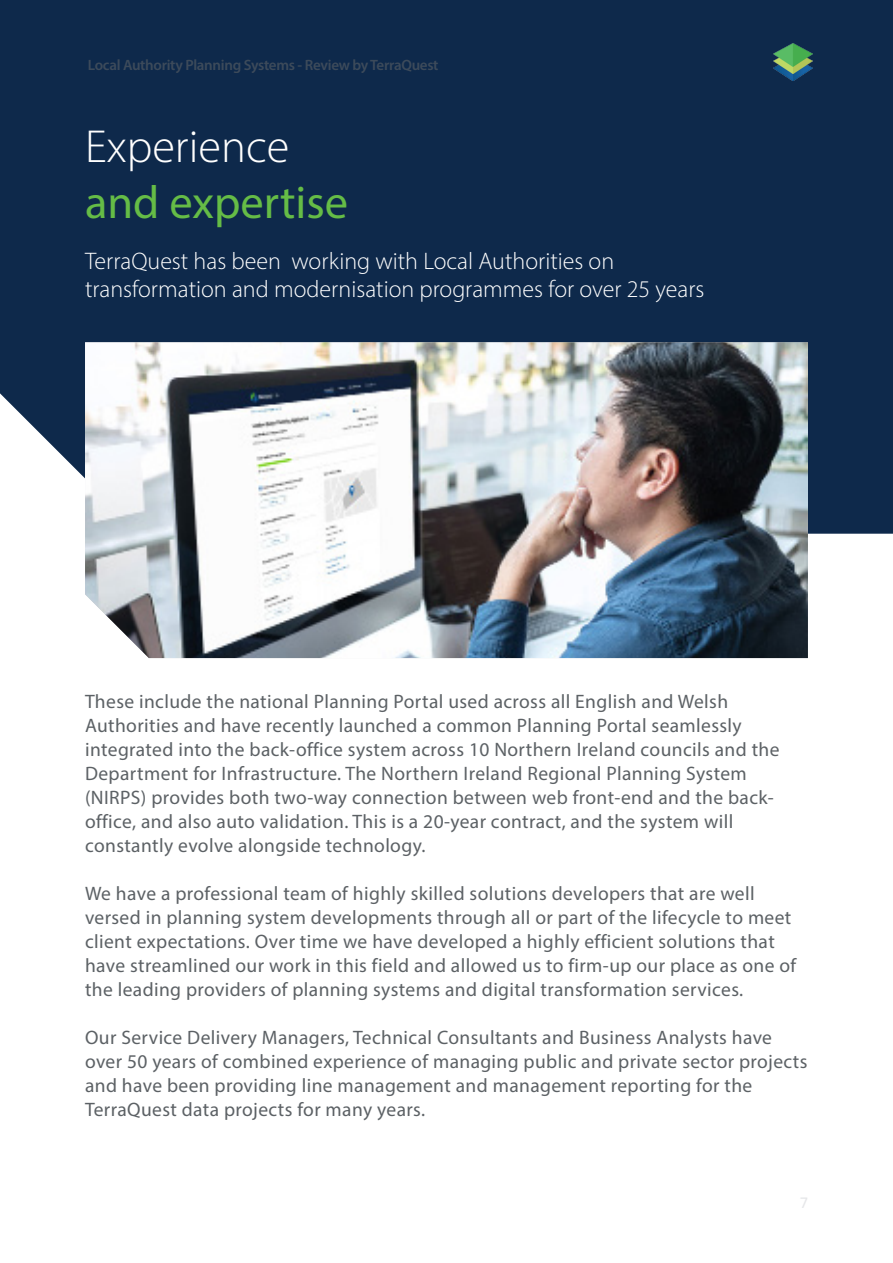
<style>
.page{position:relative;width:893px;height:1263px;background:#fff}
.page>*{position:absolute;margin:0;border:0;box-sizing:border-box;transform-origin:0 0}
.t1{font:46.5px "Myriad Pro";color:#65bc46}
.t2{font:300 46.5px "Myriad Pro";color:#fff}
.t3{font:300 24px "Myriad Pro";color:#fff}
.t4{font:19.5px/24px "Myriad Pro";letter-spacing:.02em;color:#5c6165}
.t5{font:600 15px "Myriad Pro";letter-spacing:-.02em;color:#5c6165}
.t6{font:15px "Rubik";color:#e6e7e9}
</style>
<div class="page">
<div style="left:0;top:0;width:893px;height:534px;background:#0e294b"></div>
<img style="left:85px;top:342px;width:723px;height:316px">
<img style="left:774px;top:44px;width:39px;height:37px">
<p class="t5" style="left:88px;top:55px;width:352px">Local Authority Planning Systems - Review by TerraQuest</p>
<p class="t2" style="left:85px;top:119px;width:206px">Experience</p>
<p class="t1" style="left:85px;top:174px;width:265px">and expertise</p>
<p class="t3" style="left:85px;top:246px;width:531px">TerraQuest has been working with Local Authorities on</p>
<p class="t3" style="left:85px;top:275px;width:621px">transformation and modernisation programmes for over 25 years</p>
<p class="t4" style="left:85px;top:689px;width:696px">These include the national Planning Portal used across all English and Welsh Authorities and have recently launched a common Planning Portal seamlessly integrated into the back-office system across 10 Northern Ireland councils and the Department for Infrastructure. The Northern Ireland Regional Planning System (NIRPS) provides both two-way connection between web front-end and the back&shy;office, and also auto validation. This is a 20-year contract, and the system will constantly evolve alongside technology.</p>
<p class="t4" style="left:85px;top:881px;width:713px">We have a professional team of highly skilled solutions developers that are well versed in planning system developments through all or part of the lifecycle to meet client expectations. Over time we have developed a highly efficient solutions that have streamlined our work in this field and allowed us to firm-up our place as one of the leading providers of planning systems and digital transformation services.</p>
<p class="t4" style="left:85px;top:1025px;width:724px">Our Service Delivery Managers, Technical Consultants and Business Analysts have over 50 years of combined experience of managing public and private sector projects and have been providing line management and management reporting for the TerraQuest data projects for many years.</p>
<p class="t6" style="left:800px;top:1194px;width:9px">7</p>
</div>
